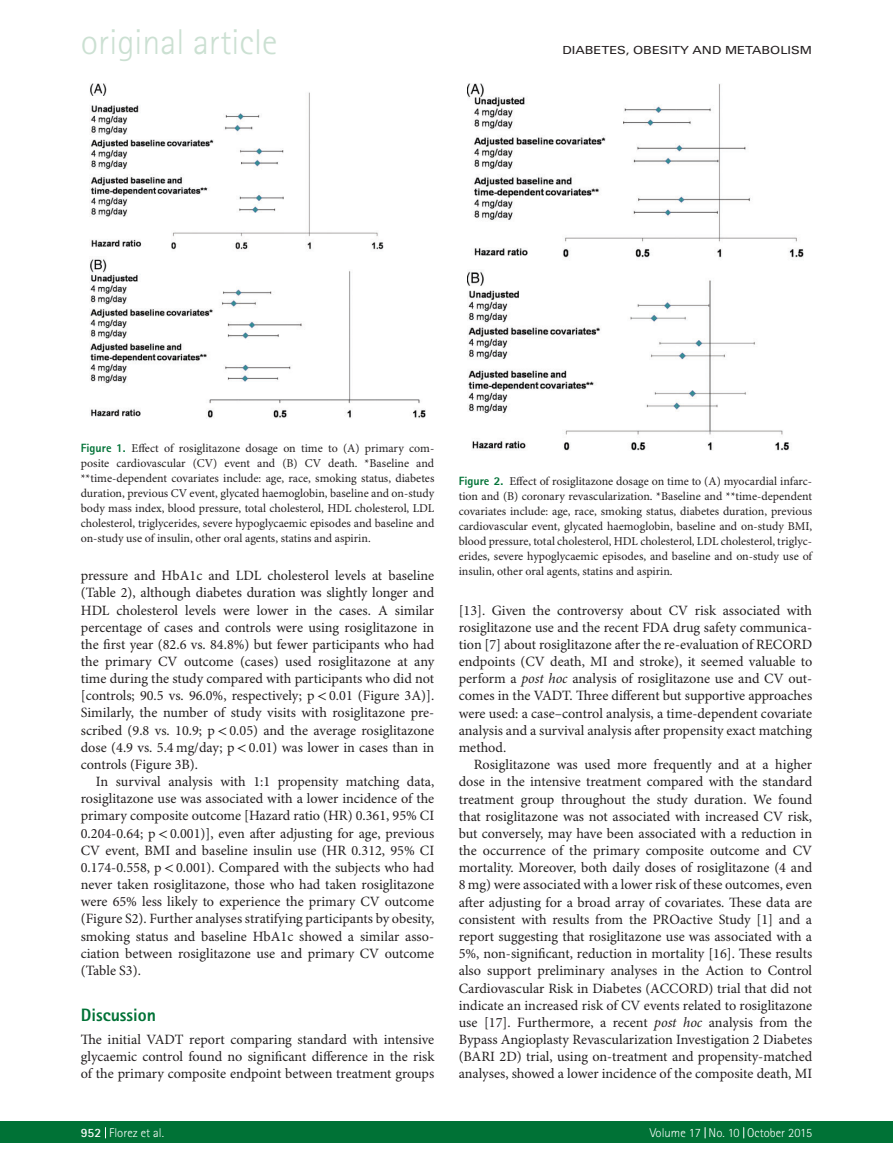
<style>
.page{position:relative;width:893px;height:1174px;background:#fff}
.page>*{position:absolute;margin:0;border:0;box-sizing:border-box;transform-origin:0 0}
.t1{font:300 35.85px "Rotis Sans Serif Std";color:#cbe0d2}
.t2{font:800 18px "Rotis Sans Serif Std";color:#007236}
.t3{font:14.25px/17.1px "Minion Pro";color:#231f20;text-align:justify}
.t4{font:300 12.75px "Rotis Sans Serif Std";color:#fff}
.t5{font:12px/15px "Minion Pro";color:#231f20;text-align:justify}
.t6{font:11.1px "Univers LT Std";color:#231f20;scale:1.17 1}
.s1{font-family:"Rotis Sans Serif Std";font-weight:800;color:#007236}
.s2{font-family:"STIX Math";font-style:italic}
.s3{font-style:italic}
.s4{font-weight:700}
</style>
<div class="page">
<img style="left:90px;top:83px;width:335px;height:335px">
<img style="left:467px;top:83px;width:336px;height:368px">
<div style="left:0;top:1121px;width:893px;height:21px;background:#007236"></div>
<h1 class="t1" style="left:81px;top:29px;width:198px">original article</h1>
<p class="t6" style="left:562px;top:46px;width:215px">DIABETES, OBESITY AND METABOLISM</p>
<p class="t5" style="left:81px;top:442px;width:355px"><span class="s1">Figure 1.</span> Effect of rosiglitazone dosage on time to (A) primary com&shy;posite cardiovascular (CV) event and (B) CV death. *Baseline and **time-dependent covariates include: age, race, smoking status, diabetes duration, previous CV event, glycated haemoglobin, baseline and on-study body mass index, blood pressure, total cholesterol, HDL cholesterol, LDL cholesterol, triglycerides, severe hypoglycaemic episodes and baseline and on-study use of insulin, other oral agents, statins and aspirin.</p>
<p class="t3" style="left:81px;top:568px;width:355px">pressure and HbA1c and LDL cholesterol levels at baseline (Table 2), although diabetes duration was slightly longer and HDL cholesterol levels were lower in the cases. A similar percentage of cases and controls were using rosiglitazone in the first year (82.6 vs. 84.8%) but fewer participants who had the primary CV outcome (cases) used rosiglitazone at any time during the study compared with participants who did not [controls; 90.5 vs. 96.0%, respectively; p <span class="s2">&lt;</span> 0.01 (Figure 3A)].<br>Similarly, the number of study visits with rosiglitazone pre&shy;scribed (9.8 vs. 10.9; p <span class="s2">&lt;</span> 0.05) and the average rosiglitazone dose (4.9 vs. 5.4 mg/day; p <span class="s2">&lt;</span> 0.01) was lower in cases than in controls (Figure 3B).</p>
<p class="t3" style="left:81px;top:774px;width:355px;text-indent:15px">In survival analysis with 1:1 propensity matching data, rosiglitazone use was associated with a lower incidence of the primary composite outcome [Hazard ratio (HR) 0.361, 95% CI 0.204-0.64; p <span class="s2">&lt;</span> 0.001)], even after adjusting for age, previous CV event, BMI and baseline insulin use (HR 0.312, 95% CI 0.174-0.558, p <span class="s2">&lt;</span> 0.001). Compared with the subjects who had never taken rosiglitazone, those who had taken rosiglitazone were 65% less likely to experience the primary CV outcome (Figure S2). Further analyses stratifying participants by obesity, smoking status and baseline HbA1c showed a similar asso&shy;ciation between rosiglitazone use and primary CV outcome (Table S3).</p>
<p class="t2" style="left:81px;top:1008px;width:77px">Discussion</p>
<p class="t3" style="left:81px;top:1032px;width:355px">The initial VADT report comparing standard with intensive glycaemic control found no significant difference in the risk of the primary composite endpoint between treatment groups</p>
<p class="t5" style="left:459px;top:475px;width:355px"><span class="s1">Figure 2.</span> Effect of rosiglitazone dosage on time to (A) myocardial infarc&shy;tion and (B) coronary revascularization. *Baseline and **time-dependent covariates include: age, race, smoking status, diabetes duration, previous cardiovascular event, glycated haemoglobin, baseline and on-study BMI, blood pressure, total cholesterol, HDL cholesterol, LDL cholesterol, triglyc&shy;erides, severe hypoglycaemic episodes, and baseline and on-study use of insulin, other oral agents, statins and aspirin.</p>
<p class="t3" style="left:459px;top:602px;width:355px">[13]. Given the controversy about CV risk associated with rosiglitazone use and the recent FDA drug safety communica&shy;tion [7] about rosiglitazone after the re-evaluation of RECORD endpoints (CV death, MI and stroke), it seemed valuable to perform a <span class="s3">post hoc</span> analysis of rosiglitazone use and CV out&shy;comes in the VADT. Three different but supportive approaches were used: a case–control analysis, a time-dependent covariate analysis and a survival analysis after propensity exact matching method.</p>
<p class="t3" style="left:459px;top:757px;width:355px;text-indent:15px">Rosiglitazone was used more frequently and at a higher dose in the intensive treatment compared with the standard treatment group throughout the study duration. We found that rosiglitazone was not associated with increased CV risk, but conversely, may have been associated with a reduction in the occurrence of the primary composite outcome and CV mortality. Moreover, both daily doses of rosiglitazone (4 and 8 mg) were associated with a lower risk of these outcomes, even after adjusting for a broad array of covariates. These data are consistent with results from the PROactive Study [1] and a report suggesting that rosiglitazone use was associated with a 5%, non-significant, reduction in mortality [16]. These results also support preliminary analyses in the Action to Control Cardiovascular Risk in Diabetes (ACCORD) trial that did not indicate an increased risk of CV events related to rosiglitazone use [17]. Furthermore, a recent <span class="s3">post hoc</span> analysis from the Bypass Angioplasty Revascularization Investigation 2 Diabetes (BARI 2D) trial, using on-treatment and propensity-matched analyses, showed a lower incidence of the composite death, MI</p>
<p class="t4" style="left:81px;top:1128px;width:85px"><span class="s4">952</span> Florez et al.</p>
<p class="t4" style="left:650px;top:1128px;width:164px">Volume 17 No. 10 October 2015</p>
</div>
